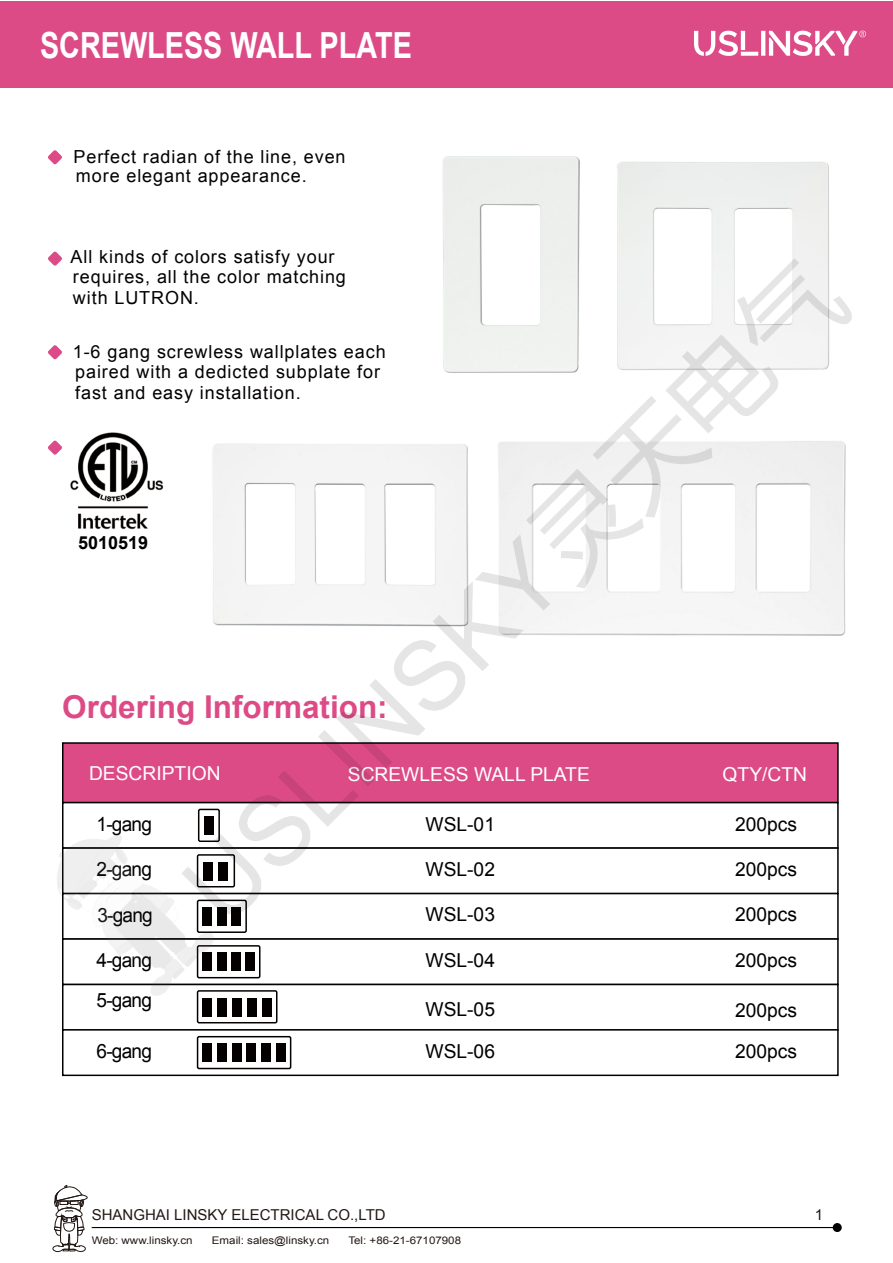
<style>
.page{position:relative;width:893px;height:1263px;background:#fff}
.page>*{position:absolute;margin:0;border:0;box-sizing:border-box;transform-origin:0 0}
.t1{font:700 36px "Arial";color:#fff;scale:.8 1}
.t2{font:700 31.5px "Arial";color:#dd4b87}
.t3{font:19.65px/39.6px "Arial";letter-spacing:-.04em;color:#000}
.t4{font:19.2px/41.2px "Arial";color:#000}
.t5{font:19.2px "Arial";color:#fff}
.t6{font:18px/20.7px "Arial";letter-spacing:.05em;color:#040000}
.t7{font:700 18px "Arial";color:#000}
.t8{font:15px "Arial";color:#231815}
.t9{font:10.5px "Arial";color:#231815;scale:1.1 1}
</style>
<div class="page">
<div style="left:62px;top:1029px;width:777px;height:47px;background:#fff;border:2px solid #000"></div>
<div style="left:197px;top:990px;width:80px;height:33px;border:2px solid #040000;border-radius:2px"></div>
<div style="left:197px;top:1036px;width:94px;height:33px;border:2px solid #040000;border-radius:2px"></div>
<div style="left:202px;top:1044px;width:9px;height:18px;background:#040000"></div>
<div style="left:217px;top:1044px;width:9px;height:18px;background:#040000"></div>
<div style="left:232px;top:1044px;width:9px;height:18px;background:#040000"></div>
<div style="left:247px;top:1044px;width:9px;height:18px;background:#040000"></div>
<div style="left:262px;top:1044px;width:9px;height:18px;background:#040000"></div>
<div style="left:277px;top:1044px;width:9px;height:18px;background:#040000"></div>
<svg style="left:48px;top:150px;width:14px;height:14px"></svg>
<img style="left:661px;top:162px;width:168px;height:83px">
<img style="left:442px;top:156px;width:219px;height:89px">
<hr style="left:92px;top:1227px;width:746px;height:1px;background:#000">
<div style="left:833px;top:1223px;width:9px;height:9px;background:#000;border-radius:50%"></div>
<div style="left:0;top:1px;width:893px;height:87px;background:#dd4b87"></div>
<img style="left:694px;top:30px;width:172px;height:26px">
<svg style="left:52px;top:1185px;width:36px;height:68px"></svg>
<img style="left:48px;top:245px;width:804px;height:774px">
<h1 class="t1" style="left:40px;top:22px;width:466px">SCREWLESS WALL PLATE</h1>
<p class="t6" style="left:74px;top:147px;width:274px;line-height:18.6px">Perfect radian of the line, even more elegant appearance.</p>
<p class="t6" style="left:71px;top:246px;width:277px">All kinds of colors satisfy your requires, all the color matching with LUTRON.</p>
<p class="t6" style="left:73px;top:341px;width:314px">1-6 gang screwless wallplates each paired with a dedicted subplate for fast and easy installation.</p>
<p class="t7" style="left:78px;top:530px;width:72px">5010519</p>
<h2 class="t2" style="left:62px;top:686px;width:327px">Ordering Information:</h2>
<p class="t5" style="left:89px;top:760px;width:133px">DESCRIPTION</p>
<p class="t5" style="left:348px;top:761px;width:244px">SCREWLESS WALL PLATE</p>
<p class="t5" style="left:723px;top:761px;width:86px">QTY/CTN</p>
<p class="t4" style="left:425px;top:803px;width:71px">WSL-01</p>
<p class="t4" style="left:425px;top:849px;width:71px">WSL-02</p>
<p class="t4" style="left:425px;top:894px;width:71px">WSL-03</p>
<p class="t4" style="left:425px;top:940px;width:71px">WSL-04</p>
<p class="t4" style="left:425px;top:989px;width:71px">WSL-05<br>WSL-06</p>
<p class="t3" style="left:97px;top:804px;width:57px">1-gang</p>
<p class="t3" style="left:97px;top:849px;width:57px">2-gang</p>
<p class="t3" style="left:97px;top:895px;width:57px">3-gang</p>
<p class="t3" style="left:97px;top:940px;width:57px">4-gang<br>5-gang</p>
<p class="t3" style="left:97px;top:1031px;width:57px">6-gang</p>
<p class="t4" style="left:735px;top:803px;width:64px">200pcs</p>
<p class="t4" style="left:735px;top:849px;width:64px">200pcs</p>
<p class="t4" style="left:735px;top:894px;width:64px">200pcs</p>
<p class="t4" style="left:735px;top:940px;width:64px">200pcs</p>
<p class="t4" style="left:735px;top:989px;width:64px">200pcs<br>200pcs</p>
<p class="t8" style="left:92px;top:1204px;width:295px">SHANGHAI LINSKY ELECTRICAL CO.,LTD</p>
<p class="t8" style="left:815px;top:1204px;width:10px">1</p>
<p class="t9" style="left:92px;top:1233px;width:93px">Web: www.linsky.cn</p>
<p class="t9" style="left:212px;top:1233px;width:108px">Email: sales@linsky.cn</p>
<p class="t9" style="left:348px;top:1233px;width:104px">Tel: +86-21-67107908</p>
</div>
